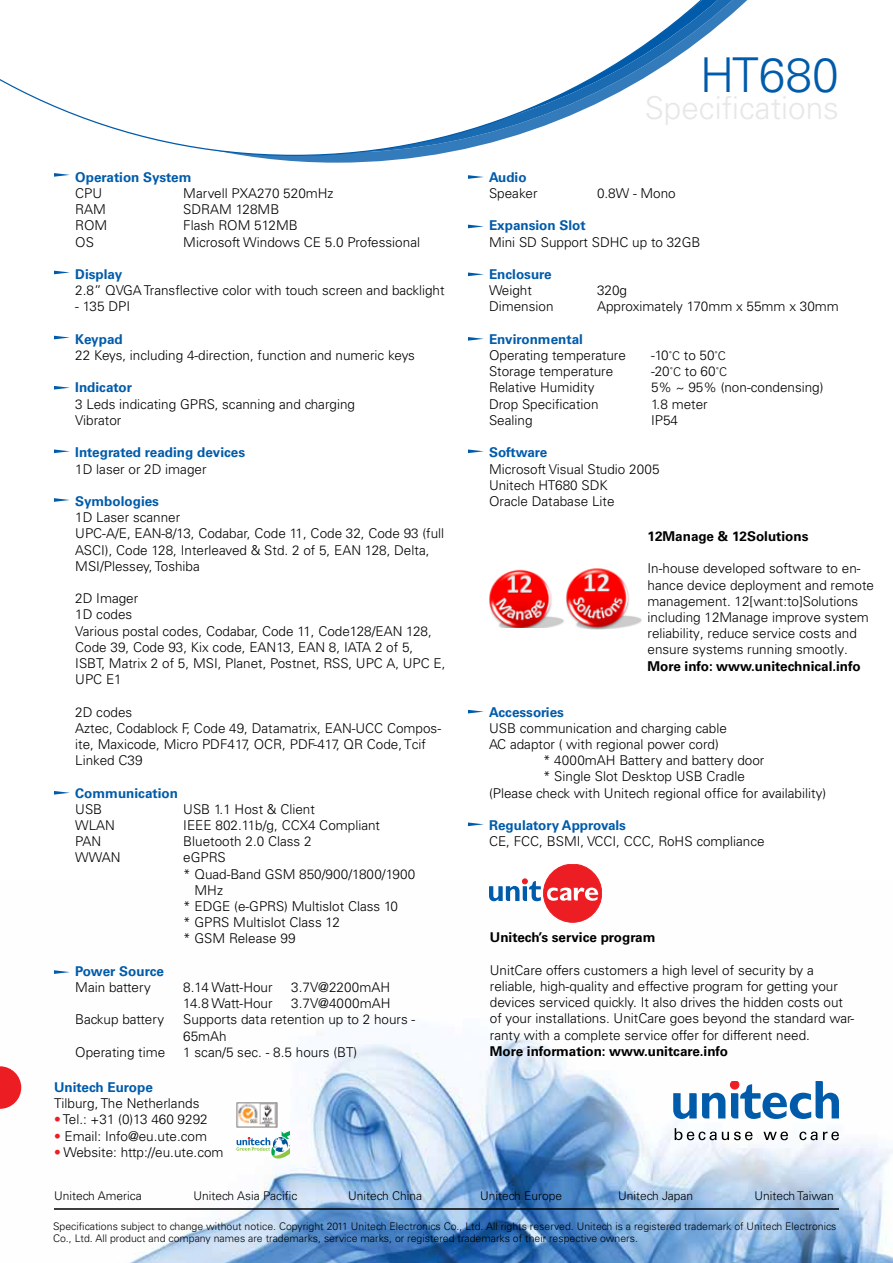
<style>
.page{position:relative;width:893px;height:1263px;background:#fff}
.page>*{position:absolute;margin:0;border:0;box-sizing:border-box;transform-origin:0 0}
.t1{font:300 48px "Univers";color:#005baa}
.t2{font:300 31.5px "Univers";color:#e6e7e8}
.t3{font:300 13.5px/16.2px "Univers";color:#000}
.t4{font:700 13.5px "Univers";color:#005baa}
.t5{font:700 13.5px "Univers";color:#000}
.t6{font:300 12px "Univers";color:#000}
.t7{font:300 10.5px/12.6px "Univers";color:#000}
.s1{color:#ed1d24}
.s2{font-size:12px}
</style>
<div class="page">
<img style="left:21px;top:880px;width:872px;height:383px">
<svg style="left:248px;top:0;width:499px;height:163px"></svg>
<svg style="left:0;top:0;width:742px;height:156px"></svg>
<hr style="left:54px;top:1208px;width:785px;height:2px;background:#000">
<svg style="left:675px;top:1128px;width:78px;height:12px"></svg>
<svg style="left:763px;top:1131px;width:25px;height:9px"></svg>
<svg style="left:799px;top:1131px;width:18px;height:9px"></svg>
<svg style="left:823px;top:1131px;width:16px;height:9px"></svg>
<svg style="left:673px;top:1081px;width:166px;height:38px"></svg>
<svg style="left:0;top:1066px;width:21px;height:43px"></svg>
<svg style="left:54px;top:173px;width:16px;height:4px"></svg>
<svg style="left:54px;top:271px;width:16px;height:3px"></svg>
<svg style="left:54px;top:386px;width:16px;height:3px"></svg>
<svg style="left:54px;top:336px;width:16px;height:3px"></svg>
<svg style="left:54px;top:449px;width:16px;height:4px"></svg>
<svg style="left:54px;top:791px;width:16px;height:3px"></svg>
<svg style="left:468px;top:225px;width:16px;height:3px"></svg>
<svg style="left:468px;top:175px;width:16px;height:4px"></svg>
<svg style="left:468px;top:337px;width:16px;height:4px"></svg>
<svg style="left:468px;top:710px;width:16px;height:3px"></svg>
<svg style="left:468px;top:822px;width:16px;height:4px"></svg>
<svg style="left:54px;top:498px;width:16px;height:4px"></svg>
<svg style="left:54px;top:970px;width:16px;height:4px"></svg>
<img style="left:236px;top:1099px;width:44px;height:31px">
<svg style="left:236px;top:1130px;width:54px;height:29px"></svg>
<div style="left:544px;top:864px;width:58px;height:58px;background:#ed1d24;border-radius:50%"></div>
<div style="left:544px;top:864px;width:58px;height:58px;border:1px solid #ed1d24;border-radius:50%"></div>
<svg style="left:489px;top:879px;width:52px;height:22px"></svg>
<svg style="left:547px;top:887px;width:51px;height:14px"></svg>
<svg style="left:468px;top:272px;width:16px;height:4px"></svg>
<img style="left:489px;top:569px;width:75px;height:59px">
<img style="left:566px;top:568px;width:76px;height:62px">
<svg style="left:468px;top:449px;width:16px;height:4px"></svg>
<p class="t4" style="left:75px;top:169px;width:118px">Operation System</p>
<p class="t3" style="left:75px;top:185px;width:28px">CPU</p>
<p class="t3" style="left:183px;top:185px;width:152px">Marvell PXA270 520mHz</p>
<p class="t3" style="left:75px;top:201px;width:32px">RAM</p>
<p class="t3" style="left:183px;top:201px;width:98px">SDRAM 128MB</p>
<p class="t3" style="left:75px;top:218px;width:33px">ROM</p>
<p class="t3" style="left:183px;top:218px;width:116px">Flash ROM 512MB</p>
<p class="t3" style="left:75px;top:234px;width:20px">OS</p>
<p class="t3" style="left:183px;top:234px;width:238px">Microsoft Windows CE 5.0 Professional</p>
<p class="t4" style="left:75px;top:266px;width:48px">Display</p>
<p class="t3" style="left:75px;top:282px;width:371px">2.8” QVGA Transflective color with touch screen and backlight</p>
<p class="t3" style="left:75px;top:299px;width:56px">- 135 DPI</p>
<p class="t4" style="left:75px;top:331px;width:49px">Keypad</p>
<p class="t3" style="left:75px;top:347px;width:341px">22 Keys, including 4-direction, function and numeric keys</p>
<p class="t4" style="left:75px;top:380px;width:58px">Indicator</p>
<p class="t3" style="left:75px;top:396px;width:281px">3 Leds indicating GPRS, scanning and charging<br>Vibrator</p>
<p class="t4" style="left:75px;top:445px;width:171px">Integrated reading devices</p>
<p class="t3" style="left:75px;top:461px;width:133px">1D laser or 2D imager</p>
<p class="t4" style="left:75px;top:493px;width:85px">Symbologies</p>
<p class="t3" style="left:75px;top:509px;width:370px">1D Laser scanner<br>UPC-A/E, EAN-8/13, Codabar, Code 11, Code 32, Code 93 (full ASCI), Code 128, Interleaved &amp; Std. 2 of 5, EAN 128, Delta, MSI/Plessey, Toshiba</p>
<p class="t3" style="left:75px;top:590px;width:372px">2D Imager<br>1D codes<br>Various postal codes, Codabar, Code 11, Code128/EAN 128,<br>Code 39, Code 93, Kix code, EAN13, EAN 8, IATA 2 of 5,<br>ISBT, Matrix 2 of 5, MSI, Planet, Postnet, RSS, UPC A, UPC E,<br>UPC E1</p>
<p class="t3" style="left:75px;top:704px;width:367px">2D codes<br>Aztec, Codablock F, Code 49, Datamatrix, EAN-UCC Compos&shy;ite, Maxicode, Micro PDF417, OCR, PDF-417, QR Code, Tcif Linked C39</p>
<p class="t4" style="left:75px;top:785px;width:104px">Communication</p>
<p class="t3" style="left:75px;top:801px;width:28px">USB</p>
<p class="t3" style="left:183px;top:801px;width:133px">USB 1.1 Host &amp; Client</p>
<p class="t3" style="left:75px;top:817px;width:41px">WLAN</p>
<p class="t3" style="left:183px;top:817px;width:198px">IEEE 802.11b/g, CCX4 Compliant</p>
<p class="t3" style="left:75px;top:833px;width:27px">PAN</p>
<p class="t3" style="left:183px;top:833px;width:130px">Bluetooth 2.0 Class 2</p>
<p class="t3" style="left:75px;top:849px;width:47px">WWAN</p>
<p class="t3" style="left:183px;top:849px;width:44px">eGPRS</p>
<p class="t3" style="left:183px;top:866px;width:234px">* Quad-Band GSM 850/900/1800/1900</p>
<p class="t3" style="left:195px;top:882px;width:30px">MHz</p>
<p class="t3" style="left:183px;top:898px;width:216px">* EDGE (e-GPRS) Multislot Class 10</p>
<p class="t3" style="left:183px;top:914px;width:158px">* GPRS Multislot Class 12</p>
<p class="t3" style="left:183px;top:930px;width:114px">* GSM Release 99</p>
<p class="t4" style="left:75px;top:963px;width:90px">Power Source</p>
<p class="t3" style="left:75px;top:979px;width:77px">Main battery</p>
<p class="t3" style="left:183px;top:979px;width:91px">8.14 Watt-Hour</p>
<p class="t3" style="left:291px;top:979px;width:100px">3.7V@2200mAH</p>
<p class="t3" style="left:183px;top:995px;width:91px">14.8 Watt-Hour</p>
<p class="t3" style="left:291px;top:995px;width:101px">3.7V@4000mAH</p>
<p class="t3" style="left:75px;top:1011px;width:90px">Backup battery</p>
<p class="t3" style="left:183px;top:1011px;width:234px">Supports data retention up to 2 hours -<br>65mAh</p>
<p class="t3" style="left:75px;top:1044px;width:92px">Operating time</p>
<p class="t3" style="left:183px;top:1044px;width:176px">1 scan/5 sec. - 8.5 hours (BT)</p>
<p class="t4" style="left:54px;top:1079px;width:100px">Unitech Europe</p>
<p class="t3" style="left:54px;top:1095px;width:147px">Tilburg, The Netherlands</p>
<p class="t3" style="left:54px;top:1111px;width:155px"><span class="s1">•</span> Tel.: +31 (0)13 460 9292</p>
<p class="t3" style="left:54px;top:1127px;width:155px"><span class="s1">•</span> Email: Info@eu.ute.com</p>
<p class="t3" style="left:54px;top:1144px;width:171px"><span class="s1">•</span> Website: http://eu.ute.com</p>
<h1 class="t1" style="left:700px;top:46px;width:141px">HT680</h1>
<h2 class="t2" style="left:645px;top:89px;width:196px">Specifications</h2>
<p class="t4" style="left:489px;top:169px;width:39px">Audio</p>
<p class="t3" style="left:489px;top:185px;width:50px">Speaker</p>
<p class="t3" style="left:597px;top:185px;width:80px">0.8W - Mono</p>
<p class="t4" style="left:489px;top:218px;width:98px">Expansion Slot</p>
<p class="t3" style="left:489px;top:234px;width:213px">Mini SD Support SDHC up to 32GB</p>
<p class="t4" style="left:489px;top:266px;width:64px">Enclosure</p>
<p class="t3" style="left:489px;top:282px;width:44px">Weight</p>
<p class="t3" style="left:597px;top:282px;width:32px">320g</p>
<p class="t3" style="left:489px;top:299px;width:66px">Dimension</p>
<p class="t3" style="left:597px;top:299px;width:243px">Approximately 170mm x 55mm x 30mm</p>
<p class="t4" style="left:489px;top:331px;width:95px">Environmental</p>
<p class="t3" style="left:489px;top:347px;width:138px">Operating temperature</p>
<p class="t3" style="left:651px;top:347px;width:76px">-10<span class="s2">˚C</span> to 50<span class="s2">˚C</span></p>
<p class="t3" style="left:489px;top:363px;width:126px">Storage temperature</p>
<p class="t3" style="left:651px;top:363px;width:77px">-20<span class="s2">˚C</span> to 60<span class="s2">˚C</span></p>
<p class="t3" style="left:489px;top:380px;width:107px">Relative Humidity</p>
<p class="t3" style="left:651px;top:380px;width:174px">5% ~ 95% (non-condensing)</p>
<p class="t3" style="left:489px;top:396px;width:111px">Drop Specification</p>
<p class="t3" style="left:651px;top:396px;width:58px">1.8 meter</p>
<p class="t3" style="left:489px;top:412px;width:45px">Sealing</p>
<p class="t3" style="left:651px;top:412px;width:29px">IP54</p>
<p class="t4" style="left:489px;top:445px;width:60px">Software</p>
<p class="t3" style="left:489px;top:461px;width:172px">Microsoft Visual Studio 2005<br>Unitech HT680 SDK<br>Oracle Database Lite</p>
<p class="t5" style="left:647px;top:528px;width:163px">12Manage &amp; 12Solutions</p>
<p class="t3" style="left:647px;top:561px;width:228px">In-house developed software to en&shy;hance device deployment and remote management. 12[want:to]Solutions including 12Manage improve system reliability, reduce service costs and ensure systems running smootly.</p>
<p class="t5" style="left:647px;top:658px;width:215px">More info: www.unitechnical.info</p>
<p class="t4" style="left:489px;top:704px;width:76px">Accessories</p>
<p class="t3" style="left:489px;top:720px;width:239px">USB communication and charging cable</p>
<p class="t3" style="left:489px;top:736px;width:231px">AC adaptor ( with regional power cord)</p>
<p class="t3" style="left:543px;top:752px;width:223px">* 4000mAH Battery and battery door</p>
<p class="t3" style="left:543px;top:768px;width:203px">* Single Slot Desktop USB Cradle</p>
<p class="t3" style="left:489px;top:785px;width:339px">(Please check with Unitech regional office for availability)</p>
<p class="t4" style="left:489px;top:817px;width:139px">Regulatory Approvals</p>
<p class="t3" style="left:489px;top:833px;width:277px">CE, FCC, BSMI, VCCI, CCC, RoHS compliance</p>
<p class="t5" style="left:490px;top:930px;width:167px">Unitech’s service program</p>
<p class="t3" style="left:490px;top:962px;width:366px">UnitCare offers customers a high level of security by a reliable, high-quality and effective program for getting your devices serviced quickly. It also drives the hidden costs out of your installations. UnitCare goes beyond the standard war&shy;ranty with a complete service offer for different need.</p>
<p class="t5" style="left:490px;top:1043px;width:240px">More information: www.unitcare.info</p>
<p class="t6" style="left:54px;top:1189px;width:89px">Unitech America</p>
<p class="t6" style="left:194px;top:1189px;width:105px">Unitech Asia Pacific</p>
<p class="t6" style="left:348px;top:1189px;width:76px">Unitech China</p>
<p class="t6" style="left:480px;top:1189px;width:84px">Unitech Europe</p>
<p class="t6" style="left:618px;top:1189px;width:77px">Unitech Japan</p>
<p class="t6" style="left:754px;top:1189px;width:81px">Unitech Taiwan</p>
<p class="t7" style="left:53px;top:1220px;width:785px">Specifications subject to change without notice. Copyright 2011 Unitech Electronics Co., Ltd. All rights reserved. Unitech is a registered trademark of Unitech Electronics<br>Co., Ltd. All product and company names are trademarks, service marks, or registered trademarks of their respective owners.</p>
</div>
